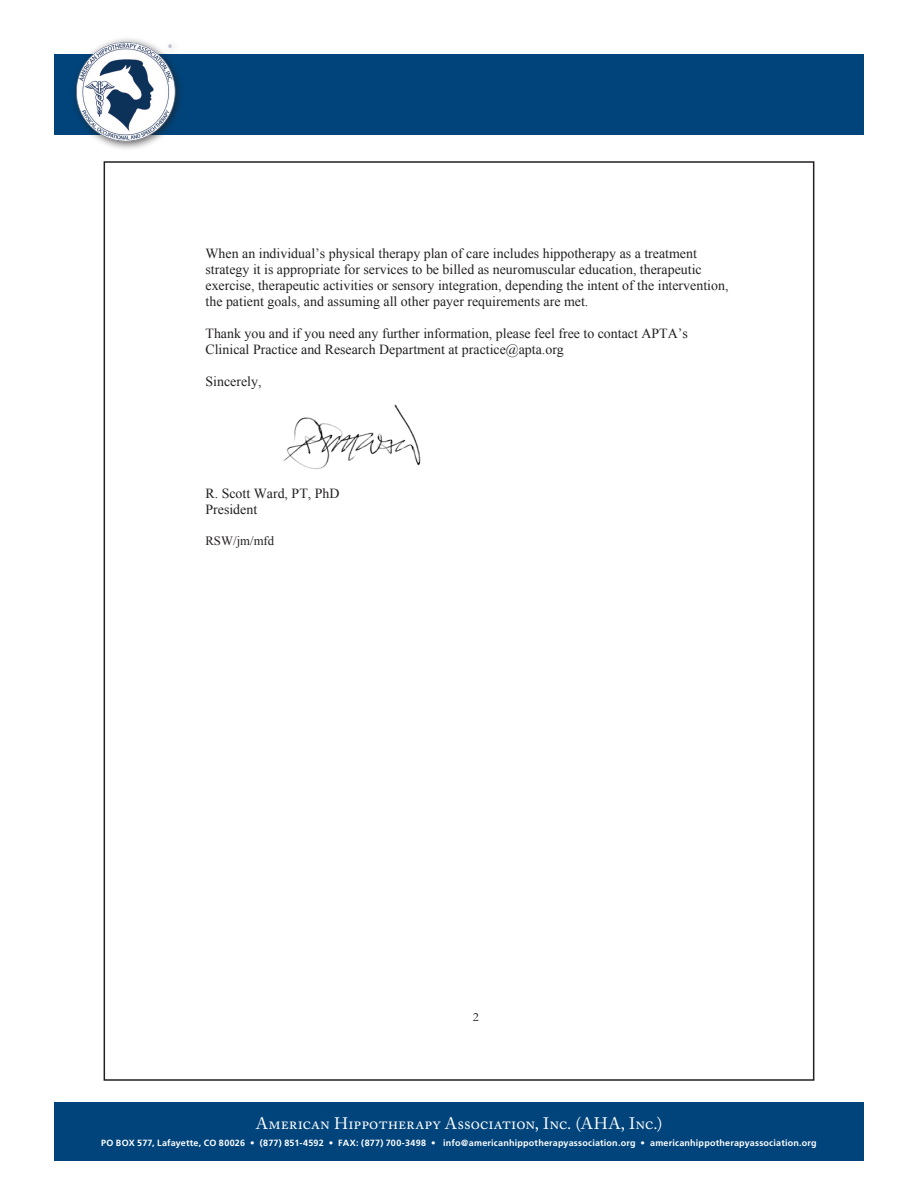
<style>
.page{position:relative;width:918px;height:1188px;background:#fff}
.page>*{position:absolute;margin:0;border:0;box-sizing:border-box;transform-origin:0 0}
.address{font:16.5px "Adobe Caslon Pro";letter-spacing:.005em;color:#fff}
.t1{font:13.95px/16px "Times New Roman";color:#231f20}
.t2{font:12.75px "Times New Roman";color:#231f20}
.t3{font:12.75px "Garamond";color:#231f20}
.address-2{font:700 9px "Frutiger";letter-spacing:.025em;color:#fff}
</style>
<div class="page">
<div style="left:54px;top:1103px;width:810px;height:58px;background:#00447b"></div>
<img style="left:283px;top:404px;width:138px;height:65px">
<div style="left:54px;top:54px;width:810px;height:81px;background:#00447b"></div>
<div style="left:70px;top:36px;width:114px;height:115px;background:#231f20;opacity:.75"></div>
<img style="left:70px;top:38px;width:110px;height:108px">
<p class="t1" style="left:206px;top:245px;width:524px">When an individual’s physical therapy plan of care includes hippotherapy as a treatment strategy it is appropriate for services to be billed as neuromuscular education, therapeutic exercise, therapeutic activities or sensory integration, depending the intent of the intervention, the patient goals, and assuming all other payer requirements are met.</p>
<p class="t1" style="left:206px;top:325px;width:484px">Thank you and if you need any further information, please feel free to contact APTA’s<br>Clinical Practice and Research Department at practice@apta.org</p>
<p class="t1" style="left:206px;top:373px;width:58px">Sincerely,</p>
<p class="t1" style="left:206px;top:485px;width:136px">R. Scott Ward, PT, PhD<br>President</p>
<p class="t2" style="left:206px;top:532px;width:70px">RSW/jm/mfd</p>
<p class="t3" style="left:473px;top:1008px;width:7px">2</p>
<p class="address" style="left:256px;top:1113px;width:408px">American Hippotherapy Association, Inc. (AHA, Inc.)</p>
<p class="address-2" style="left:101px;top:1138px;width:717px">PO BOX 577, Lafayette, CO 80026 • (877) 851-4592 • FAX: (877) 700-3498 • info@americanhippotherapyassociation.org • americanhippotherapyassociation.org</p>
</div>
